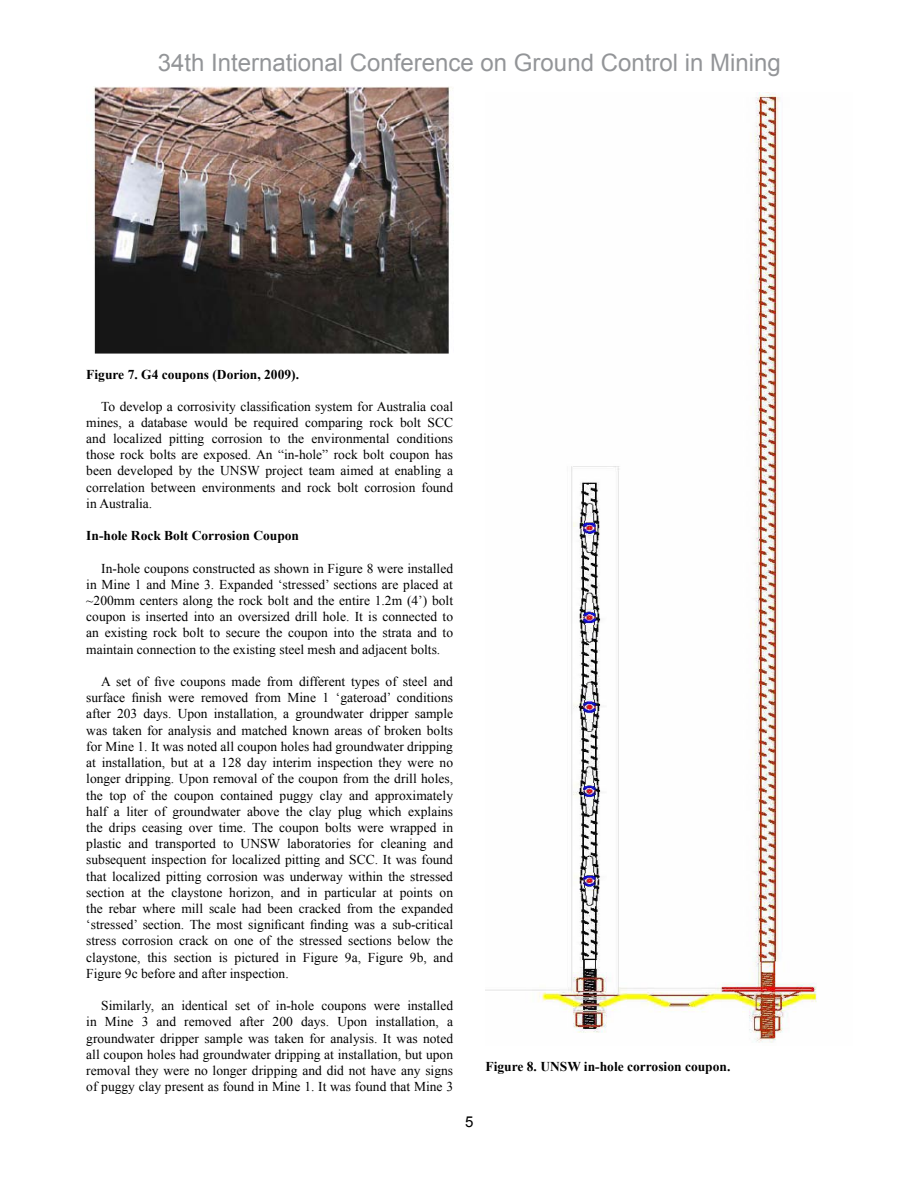
<style>
.page{position:relative;width:917px;height:1187px;background:#fff}
.page>*{position:absolute;margin:0;border:0;box-sizing:border-box;transform-origin:0 0}
.t1{font:24px "Arial";color:#939598}
.t2{font:15px "Arial";color:#000}
.t3{font:13.5px/16.2px "Times New Roman";color:#000;text-align:justify}
.t4{font:700 13.5px "Times New Roman";color:#000}
</style>
<div class="page">
<img style="left:93px;top:86px;width:360px;height:268px">
<img style="left:485px;top:93px;width:332px;height:950px">
<h1 class="t1" style="left:158px;top:47px;width:624px">34th International Conference on Ground Control in Mining</h1>
<p class="t4" style="left:86px;top:365px;width:214px">Figure 7. G4 coupons (Dorion, 2009).</p>
<p class="t3" style="left:86px;top:398px;width:368px;text-indent:15px">To develop a corrosivity classification system for Australia coal mines, a database would be required comparing rock bolt SCC and localized pitting corrosion to the environmental conditions those rock bolts are exposed. An “in-hole” rock bolt coupon has been developed by the UNSW project team aimed at enabling a correlation between environments and rock bolt corrosion found in Australia.</p>
<p class="t4" style="left:86px;top:526px;width:214px">In-hole Rock Bolt Corrosion Coupon</p>
<p class="t3" style="left:86px;top:560px;width:368px;text-indent:15px">In-hole coupons constructed as shown in Figure 8 were installed in Mine 1 and Mine 3. Expanded ‘stressed’ sections are placed at ~200mm centers along the rock bolt and the entire 1.2m (4’) bolt coupon is inserted into an oversized drill hole. It is connected to an existing rock bolt to secure the coupon into the strata and to maintain connection to the existing steel mesh and adjacent bolts.</p>
<p class="t3" style="left:86px;top:673px;width:368px;text-indent:15px">A set of five coupons made from different types of steel and surface finish were removed from Mine 1 ‘gateroad’ conditions after 203 days. Upon installation, a groundwater dripper sample was taken for analysis and matched known areas of broken bolts for Mine 1. It was noted all coupon holes had groundwater dripping at installation, but at a 128 day interim inspection they were no longer dripping. Upon removal of the coupon from the drill holes, the top of the coupon contained puggy clay and approximately half a liter of groundwater above the clay plug which explains the drips ceasing over time. The coupon bolts were wrapped in plastic and transported to UNSW laboratories for cleaning and subsequent inspection for localized pitting and SCC. It was found that localized pitting corrosion was underway within the stressed section at the claystone horizon, and in particular at points on the rebar where mill scale had been cracked from the expanded ‘stressed’ section. The most significant finding was a sub-critical stress corrosion crack on one of the stressed sections below the claystone, this section is pictured in Figure 9a, Figure 9b, and Figure 9c before and after inspection.</p>
<p class="t3" style="left:86px;top:997px;width:368px;text-indent:15px">Similarly, an identical set of in-hole coupons were installed in Mine 3 and removed after 200 days. Upon installation, a groundwater dripper sample was taken for analysis. It was noted all coupon holes had groundwater dripping at installation, but upon removal they were no longer dripping and did not have any signs of puggy clay present as found in Mine 1. It was found that Mine 3</p>
<p class="t2" style="left:465px;top:1111px;width:10px">5</p>
<p class="t4" style="left:485px;top:1057px;width:246px">Figure 8. UNSW in-hole corrosion coupon.</p>
</div>
